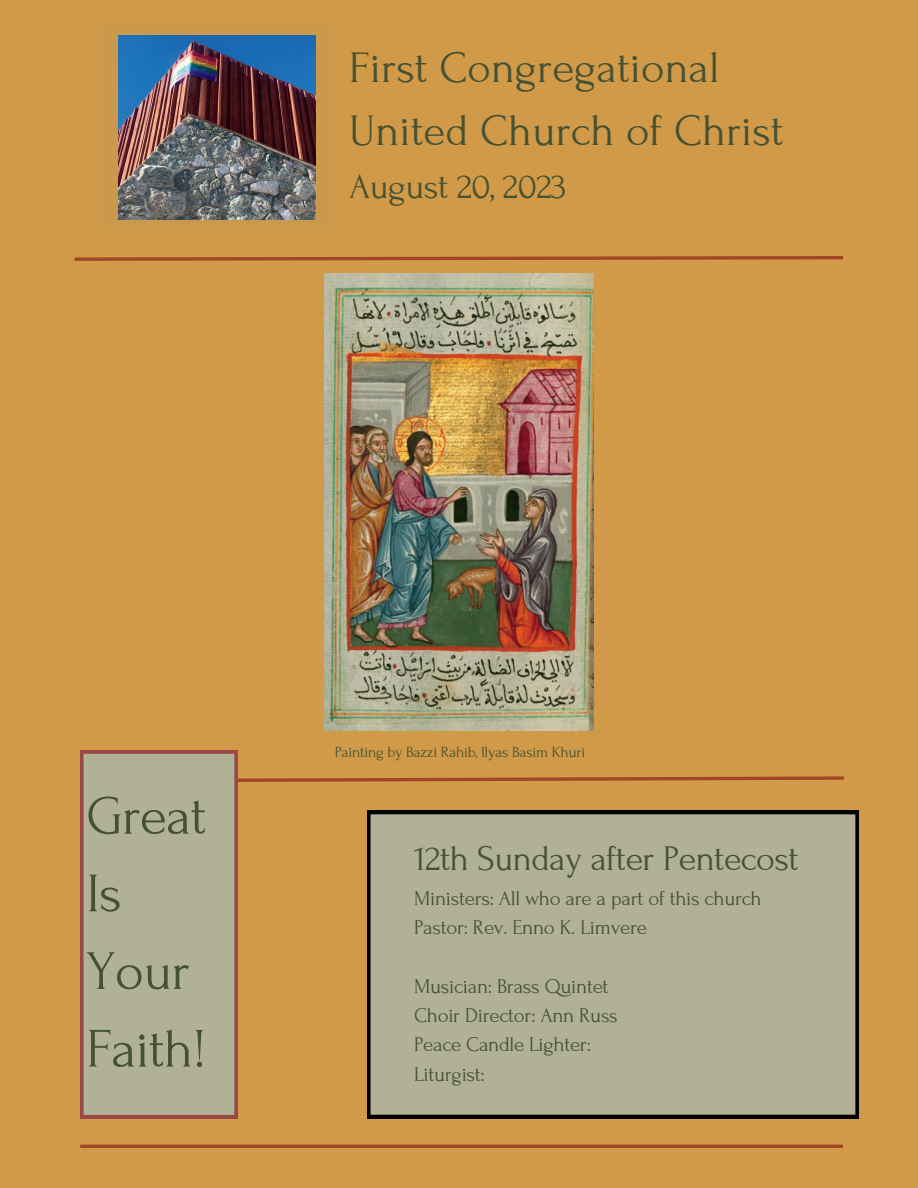
<style>
.page{position:relative;width:918px;height:1188px;background:#d19a48}
.page>*{position:absolute;margin:0;border:0;box-sizing:border-box;transform-origin:0 0}
.t1{font:55.5px/77.7px "Forum";letter-spacing:-.015em;color:#455133}
.t2{font:45px/63px "Forum";color:#455133}
.t3{font:36px "Forum";letter-spacing:-.015em;color:#455133}
.t4{font:21px "Forum";letter-spacing:-.015em;color:#455133}
.t5{font:15.6px "Forum";letter-spacing:-.015em;color:#455133}
</style>
<div class="page">
<div style="left:102px;top:24px;width:231px;height:206px;background:#cb994b"></div>
<img style="left:119px;top:35px;width:197px;height:185px">
<svg style="left:74px;top:256px;width:769px;height:5px"></svg>
<svg style="left:80px;top:750px;width:158px;height:368px;background:#aeaa8f"></svg>
<div style="left:367px;top:811px;width:492px;height:307px;background:#b0b195"></div>
<svg style="left:234px;top:775px;width:610px;height:9px"></svg>
<hr style="left:80px;top:1145px;width:763px;height:3px;background:#a14524">
<img style="left:325px;top:274px;width:268px;height:457px">
<p class="t2" style="left:349px;top:37px;width:436px">First Congregational<br>United Church of Christ</p>
<p class="t3" style="left:349px;top:167px;width:219px">August 20, 2023</p>
<p class="t1" style="left:86px;top:778px;width:121px">Great<br>Is<br>Your<br>Faith!</p>
<p class="t5" style="left:335px;top:744px;width:252px">Painting by Bazzi Rahib, Ilyas Basim Khuri</p>
<p class="t3" style="left:414px;top:839px;width:386px">12th Sunday after Pentecost</p>
<p class="t4" style="left:414px;top:887px;width:349px">Ministers: All who are a part of this church</p>
<p class="t4" style="left:414px;top:916px;width:234px">Pastor: Rev. Enno K. Limvere</p>
<p class="t4" style="left:414px;top:975px;width:196px">Musician: Brass Quintet</p>
<p class="t4" style="left:414px;top:1004px;width:205px">Choir Director: Ann Russ</p>
<p class="t4" style="left:414px;top:1033px;width:178px">Peace Candle Lighter:</p>
<p class="t4" style="left:414px;top:1063px;width:72px">Liturgist:</p>
</div>
